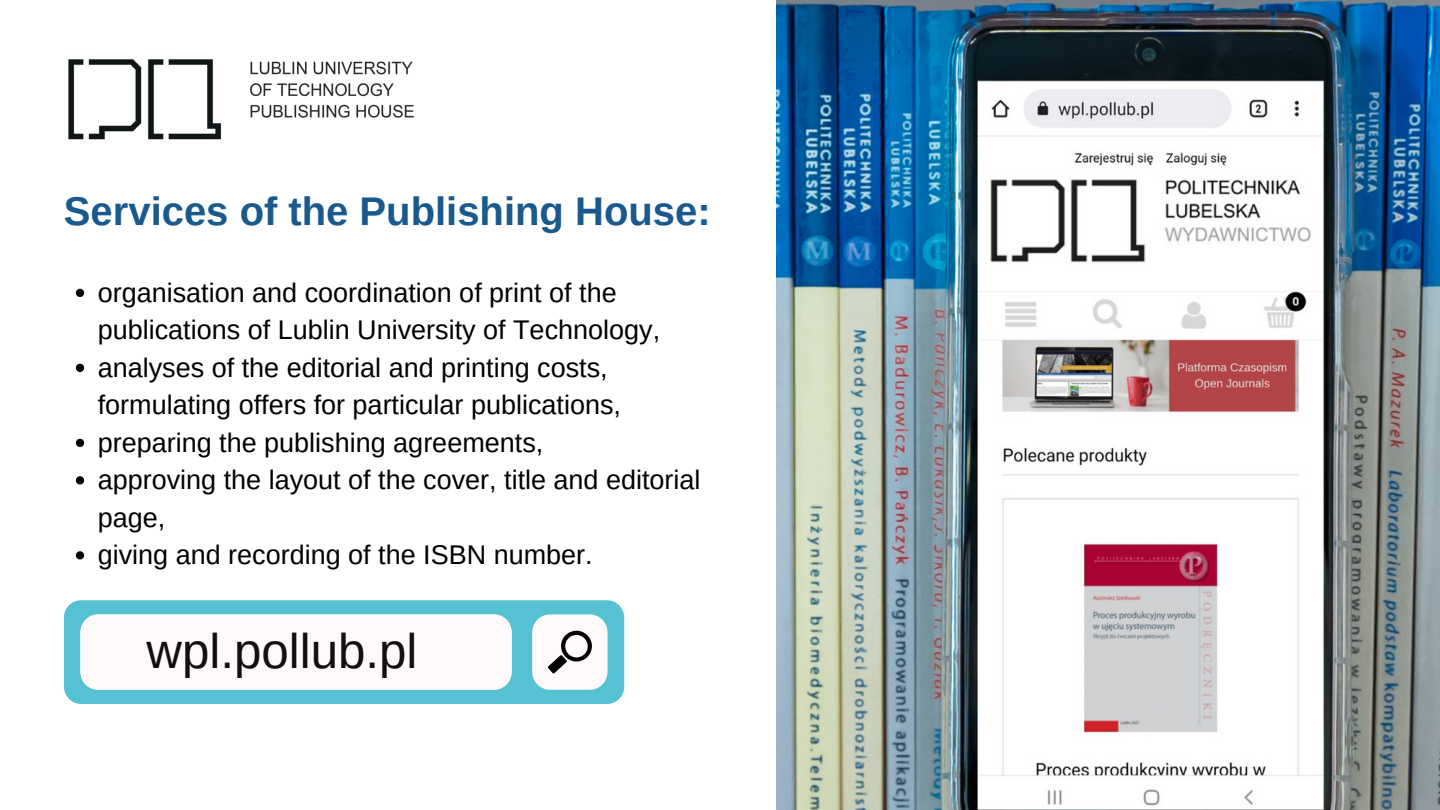
<style>
.page{position:relative;width:1440px;height:810px;background:#fff}
.page>*{position:absolute;margin:0;border:0;box-sizing:border-box;transform-origin:0 0}
.t1{font:49.2px "Arimo";color:#11100e}
.t2{font:700 40px "Arimo";color:#19598d}
.t3{font:27px/37.5px "Arimo";color:#000}
</style>
<div class="page">
<img style="left:777px;top:0;width:663px;height:810px">
<img style="left:68px;top:59px;width:346px;height:81px">
<div style="left:64px;top:600px;width:560px;height:104px;background:#57c1d4"></div>
<svg style="left:80px;top:614px;width:528px;height:76px"></svg>
<svg style="left:76px;top:289px;width:8px;height:8px"></svg>
<svg style="left:76px;top:364px;width:8px;height:8px"></svg>
<svg style="left:76px;top:439px;width:8px;height:8px"></svg>
<svg style="left:76px;top:476px;width:8px;height:8px"></svg>
<svg style="left:76px;top:551px;width:8px;height:9px"></svg>
<h2 class="t2" style="left:64px;top:188px;width:648px">Services of the Publishing House:</h2>
<p class="t3" style="left:98px;top:273px;width:604px">organisation and coordination of print of the publications of Lublin University of Technology, analyses of the editorial and printing costs, formulating offers for particular publications, preparing the publishing agreements,<br>approving the layout of the cover, title and editorial page,<br>giving and recording of the ISBN number.</p>
<h1 class="t1" style="left:147px;top:624px;width:272px">wpl.pollub.pl</h1>
</div>
